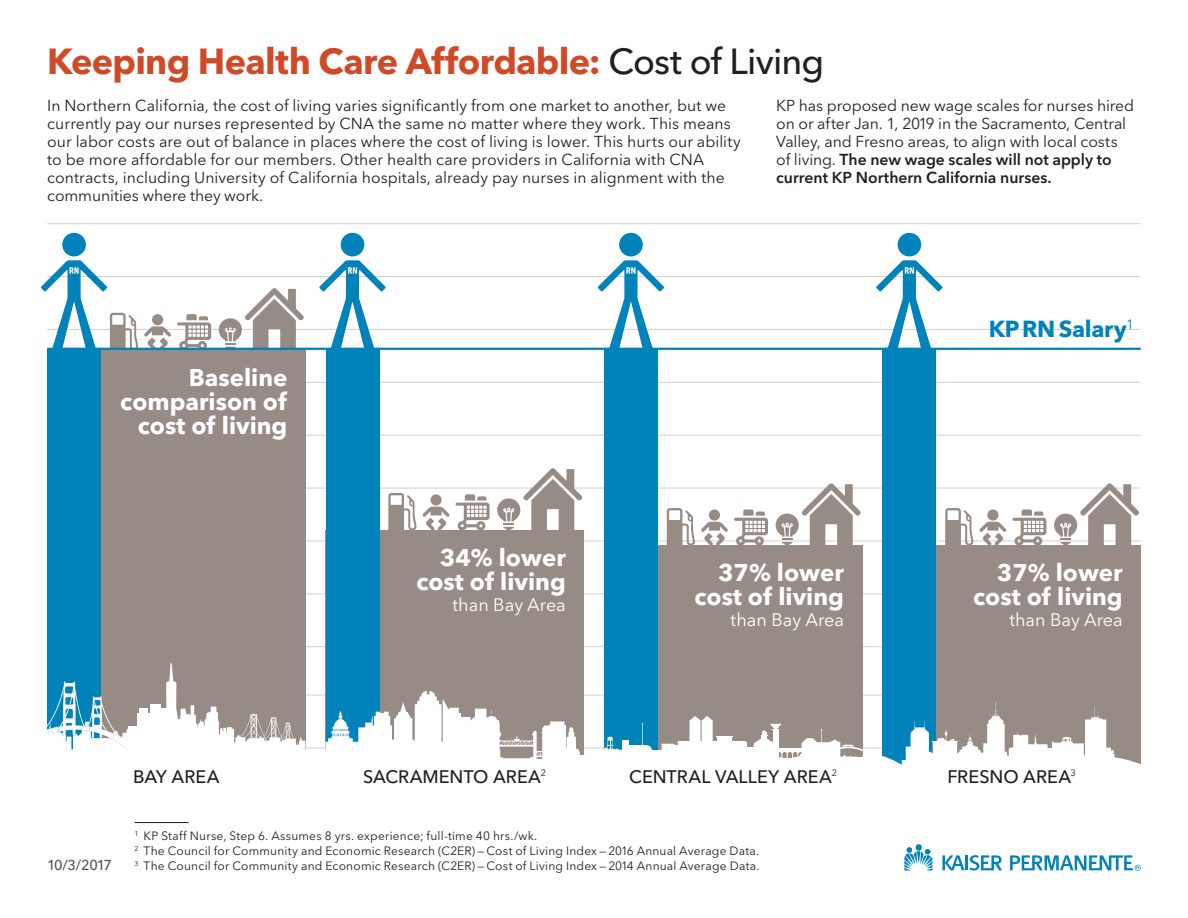
<style>
.page{position:relative;width:1188px;height:918px;background:#fff}
.page>*{position:absolute;margin:0;border:0;box-sizing:border-box;transform-origin:0 0}
.t1{font:700 36px "Avenir Next LT Pro";letter-spacing:-.02em;color:#d04a27}
.t2{font:700 24px/24px "Avenir Next LT Pro";color:#fff;text-align:right}
.t3{font:700 23.1px "Avenir Next LT Pro";letter-spacing:-.015em;color:#0082bb}
.t4{font:500 18px "Avenir Next LT Pro";letter-spacing:.005em;color:#231f20}
.t5{font:18px "Avenir Next LT Pro";color:#fff}
.t6{font:15.75px/18px "Avenir Next LT Pro";color:#231f20}
.t7{font:500 14.25px "Avenir Next LT Pro";letter-spacing:-.1em;color:#5d514e}
.t8{font:12px/15px "Avenir Next LT Pro";letter-spacing:.015em;color:#231f20}
.s1{font-weight:500;color:#231f20}
.s2{font-weight:600}
</style>
<div class="page">
<hr style="left:47px;top:276px;width:1094px;height:1px;background:#d4cec7">
<hr style="left:47px;top:435px;width:1094px;height:1px;background:#d4cec7">
<hr style="left:47px;top:541px;width:1094px;height:1px;background:#d4cec7">
<hr style="left:47px;top:646px;width:1094px;height:1px;background:#d4cec7">
<hr style="left:47px;top:748px;width:1094px;height:1px;background:#d4cec7">
<hr style="left:47px;top:329px;width:1094px;height:1px;background:#d4cec7">
<hr style="left:47px;top:223px;width:1094px;height:1px;background:#d4cec7">
<hr style="left:47px;top:382px;width:1094px;height:1px;background:#d4cec7">
<hr style="left:47px;top:488px;width:1094px;height:1px;background:#d4cec7">
<hr style="left:47px;top:593px;width:1094px;height:1px;background:#d4cec7">
<hr style="left:47px;top:695px;width:1094px;height:1px;background:#d4cec7">
<div style="left:604px;top:545px;width:258px;height:219px;background:#978c85"></div>
<div style="left:883px;top:545px;width:258px;height:226px;background:#978c85"></div>
<div style="left:883px;top:349px;width:53px;height:437px;background:#0082bb"></div>
<div style="left:326px;top:530px;width:258px;height:244px;background:#978c85"></div>
<div style="left:47px;top:349px;width:258px;height:416px;background:#978c85"></div>
<div style="left:47px;top:349px;width:54px;height:437px;background:#0082bb"></div>
<div style="left:326px;top:349px;width:53px;height:437px;background:#0082bb"></div>
<div style="left:604px;top:349px;width:54px;height:437px;background:#0082bb"></div>
<svg style="left:325px;top:691px;width:260px;height:78px"></svg>
<svg style="left:881px;top:701px;width:260px;height:68px"></svg>
<svg style="left:667px;top:508px;width:28px;height:37px"></svg>
<svg style="left:945px;top:508px;width:28px;height:37px"></svg>
<svg style="left:177px;top:314px;width:34px;height:34px"></svg>
<svg style="left:456px;top:494px;width:34px;height:36px"></svg>
<svg style="left:734px;top:509px;width:34px;height:36px"></svg>
<svg style="left:1012px;top:509px;width:34px;height:36px"></svg>
<svg style="left:219px;top:288px;width:85px;height:60px"></svg>
<svg style="left:497px;top:468px;width:85px;height:62px"></svg>
<svg style="left:776px;top:483px;width:85px;height:62px"></svg>
<svg style="left:1054px;top:483px;width:85px;height:62px"></svg>
<svg style="left:144px;top:314px;width:27px;height:34px"></svg>
<svg style="left:388px;top:493px;width:62px;height:37px"></svg>
<svg style="left:701px;top:509px;width:27px;height:36px"></svg>
<svg style="left:979px;top:509px;width:27px;height:36px"></svg>
<div style="left:622px;top:740px;width:6px;height:22px;background:#fff"></div>
<div style="left:627px;top:745px;width:20px;height:15px;background:#fff"></div>
<div style="left:644px;top:751px;width:41px;height:20px;background:#fff"></div>
<div style="left:641px;top:745px;width:11px;height:11px;background:#fff;border-radius:50%"></div>
<div style="left:678px;top:742px;width:68px;height:24px;background:#fff"></div>
<hr style="left:678px;top:741px;width:68px;height:4px;background:#fff">
<svg style="left:662px;top:742px;width:16px;height:9px"></svg>
<svg style="left:642px;top:723px;width:1px;height:22px"></svg>
<svg style="left:599px;top:737px;width:22px;height:13px"></svg>
<div style="left:603px;top:750px;width:45px;height:32px;background:#fff"></div>
<div style="left:837px;top:758px;width:33px;height:25px;background:#fff"></div>
<div style="left:778px;top:759px;width:22px;height:6px;background:#fff"></div>
<div style="left:740px;top:751px;width:38px;height:15px;background:#fff"></div>
<div style="left:800px;top:754px;width:39px;height:12px;background:#fff"></div>
<svg style="left:746px;top:724px;width:126px;height:35px"></svg>
<svg style="left:690px;top:716px;width:43px;height:25px"></svg>
<svg style="left:47px;top:663px;width:259px;height:106px"></svg>
<svg style="left:904px;top:846px;width:28px;height:25px"></svg>
<div style="left:916px;top:844px;width:6px;height:7px;background:#0082bb;border-radius:50%"></div>
<svg style="left:942px;top:855px;width:60px;height:16px"></svg>
<svg style="left:1010px;top:855px;width:131px;height:16px"></svg>
<hr style="left:47px;top:348px;width:1094px;height:2px;background:#0082bb">
<div style="left:47px;top:769px;width:258px;height:33px;background:#fff"></div>
<div style="left:325px;top:769px;width:259px;height:33px;background:#fff"></div>
<div style="left:604px;top:769px;width:258px;height:33px;background:#fff"></div>
<div style="left:883px;top:769px;width:258px;height:33px;background:#fff"></div>
<hr style="left:135px;top:822px;width:54px;height:1px;background:#231f20">
<div style="left:62px;top:233px;width:24px;height:23px;background:#0082bb;border-radius:50%"></div>
<svg style="left:41px;top:260px;width:97px;height:90px"></svg>
<div style="left:341px;top:233px;width:23px;height:23px;background:#0082bb;border-radius:50%"></div>
<svg style="left:319px;top:260px;width:67px;height:88px"></svg>
<div style="left:619px;top:233px;width:24px;height:23px;background:#0082bb;border-radius:50%"></div>
<svg style="left:598px;top:260px;width:66px;height:88px"></svg>
<div style="left:898px;top:233px;width:23px;height:23px;background:#0082bb;border-radius:50%"></div>
<svg style="left:876px;top:260px;width:67px;height:88px"></svg>
<h1 class="t1" style="left:47px;top:40px;width:778px">Keeping Health Care Affordable: <span class="s1">Cost of Living</span></h1>
<p class="t6" style="left:47px;top:96px;width:695px">In Northern California, the cost of living varies significantly from one market to another, but we currently pay our nurses represented by CNA the same no matter where they work. This means our labor costs are out of balance in places where the cost of living is lower. This hurts our ability to be more affordable for our members. Other health care providers in California with CNA contracts, including University of California hospitals, already pay nurses in alignment with the communities where they work.</p>
<p class="t6" style="left:776px;top:96px;width:360px">KP has proposed new wage scales for nurses hired on or after Jan. 1, 2019 in the Sacramento, Central Valley, and Fresno areas, to align with local costs of living. <span class="s2">The new wage scales will not apply to current KP Northern California nurses.</span></p>
<h2 class="t2" style="left:120px;top:366px;width:169px">Baseline comparison of cost of living</h2>
<h2 class="t2" style="left:416px;top:546px;width:151px">34% lower cost of living</h2>
<p class="t5" style="left:453px;top:594px;width:115px">than Bay Area</p>
<h2 class="t2" style="left:694px;top:561px;width:151px">37% lower cost of living</h2>
<p class="t5" style="left:731px;top:609px;width:115px">than Bay Area</p>
<h3 class="t3" style="left:989px;top:315px;width:147px">KP RN Salary<sup>1</sup></h3>
<h2 class="t2" style="left:973px;top:561px;width:151px">37% lower cost of living</h2>
<p class="t5" style="left:1009px;top:609px;width:115px">than Bay Area</p>
<p class="t7" style="left:47px;top:857px;width:66px">10/3/2017</p>
<p class="t4" style="left:133px;top:766px;width:88px">BAY AREA</p>
<p class="t4" style="left:363px;top:766px;width:185px">SACRAMENTO AREA<sup>2</sup></p>
<p class="t4" style="left:629px;top:766px;width:209px">CENTRAL VALLEY AREA<sup>2</sup></p>
<p class="t4" style="left:947px;top:766px;width:130px">FRESNO AREA<sup>3</sup></p>
<p class="t8" style="left:135px;top:829px;width:627px"><sup>1</sup> KP Staff Nurse, Step 6. Assumes 8 yrs. experience; full-time 40 hrs./wk.<br><sup>2</sup> The Council for Community and Economic Research (C2ER) — Cost of Living Index — 2016 Annual Average Data.<br><sup>3</sup> The Council for Community and Economic Research (C2ER) — Cost of Living Index — 2014 Annual Average Data.</p>
</div>
